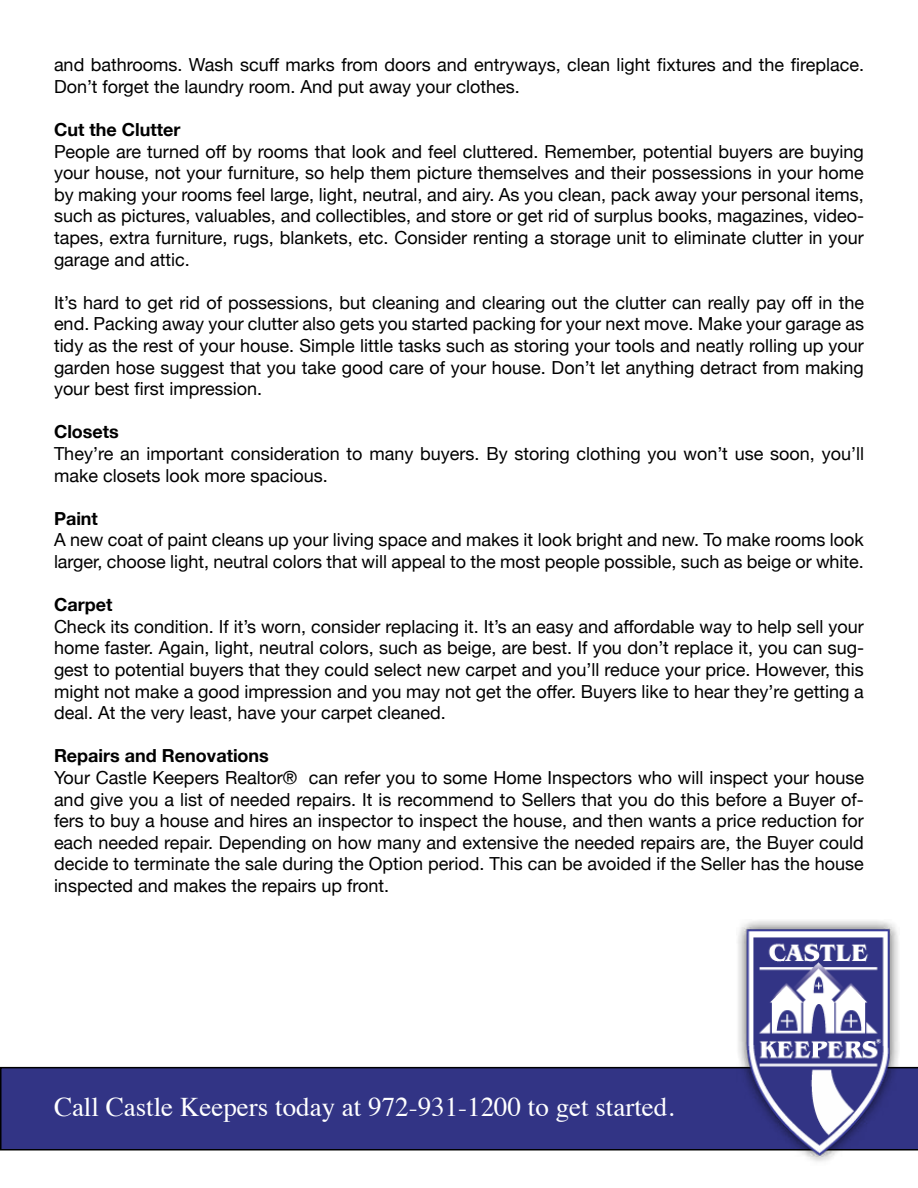
<style>
.page{position:relative;width:918px;height:1188px;background:#fff}
.page>*{position:absolute;margin:0;border:0;box-sizing:border-box;transform-origin:0 0}
.t1{font:27px "Times";color:#fff}
.t2{font:18px/21.6px "Helvetica Neue";color:#000;text-align:justify}
.t3{font:700 18px "Helvetica Neue";color:#000}
</style>
<div class="page">
<div style="left:0;top:1067px;width:918px;height:83px;background:#323485"></div>
<img style="left:736px;top:920px;width:164px;height:242px">
<p class="t2" style="left:54px;top:53px;width:812px">and bathrooms. Wash scuff marks from doors and entryways, clean light fixtures and the fireplace.<br>Don’t forget the laundry room. And put away your clothes.</p>
<p class="t3" style="left:54px;top:113px;width:128px">Cut the Clutter</p>
<p class="t2" style="left:54px;top:139px;width:812px">People are turned off by rooms that look and feel cluttered. Remember, potential buyers are buying your house, not your furniture, so help them picture themselves and their possessions in your home by making your rooms feel large, light, neutral, and airy. As you clean, pack away your personal items, such as pictures, valuables, and collectibles, and store or get rid of surplus books, magazines, video&shy;tapes, extra furniture, rugs, blankets, etc. Consider renting a storage unit to eliminate clutter in your garage and attic.</p>
<p class="t2" style="left:54px;top:290px;width:812px">It’s hard to get rid of possessions, but cleaning and clearing out the clutter can really pay off in the end. Packing away your clutter also gets you started packing for your next move. Make your garage as tidy as the rest of your house. Simple little tasks such as storing your tools and neatly rolling up your garden hose suggest that you take good care of your house. Don’t let anything detract from making your best first impression.</p>
<p class="t3" style="left:54px;top:416px;width:66px">Closets</p>
<p class="t2" style="left:54px;top:441px;width:812px">They’re an important consideration to many buyers. By storing clothing you won’t use soon, you’ll make closets look more spacious.</p>
<p class="t3" style="left:54px;top:502px;width:45px">Paint</p>
<p class="t2" style="left:54px;top:528px;width:811px">A new coat of paint cleans up your living space and makes it look bright and new. To make rooms look larger, choose light, neutral colors that will appeal to the most people possible, such as beige or white.</p>
<p class="t3" style="left:54px;top:588px;width:60px">Carpet</p>
<p class="t2" style="left:54px;top:614px;width:812px">Check its condition. If it’s worn, consider replacing it. It’s an easy and affordable way to help sell your home faster. Again, light, neutral colors, such as beige, are best. If you don’t replace it, you can sug&shy;gest to potential buyers that they could select new carpet and you’ll reduce your price. However, this might not make a good impression and you may not get the offer. Buyers like to hear they’re getting a deal. At the very least, have your carpet cleaned.</p>
<p class="t3" style="left:54px;top:740px;width:216px">Repairs and Renovations</p>
<p class="t2" style="left:54px;top:765px;width:812px">Your Castle Keepers Realtor® can refer you to some Home Inspectors who will inspect your house and give you a list of needed repairs. It is recommend to Sellers that you do this before a Buyer of&shy;fers to buy a house and hires an inspector to inspect the house, and then wants a price reduction for each needed repair. Depending on how many and extensive the needed repairs are, the Buyer could decide to terminate the sale during the Option period. This can be avoided if the Seller has the house inspected and makes the repairs up front.</p>
<h1 class="t1" style="left:54px;top:1082px;width:622px">Call Castle Keepers today at 972-931-1200 to get started.</h1>
</div>
